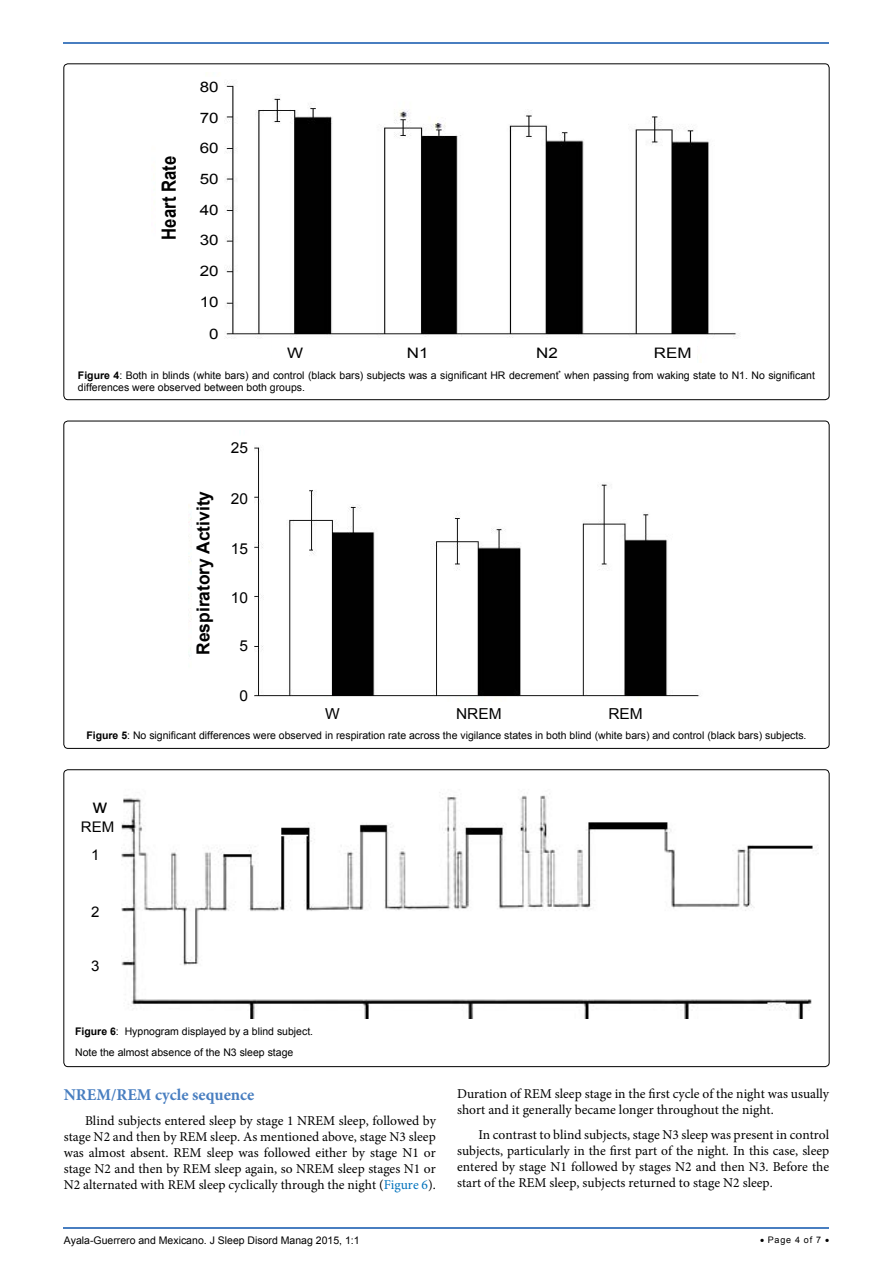
<style>
.page{position:relative;width:893px;height:1263px;background:#fff}
.page>*{position:absolute;margin:0;border:0;box-sizing:border-box;transform-origin:0 0}
.t1{font:700 19.65px "Arial";color:#000;scale:.85 1}
.t2{font:19.5px "Arial";color:#000}
.t3{font:700 17.85px "Arial";color:#000}
.t4{font:700 16.5px "Minion Pro";color:#487ec0}
.t5{font:15.15px "Arial";color:#000}
.t6{font:14.7px/28.5px "Arial";color:#000;text-align:center}
.t7{font:14.4px/30.8px "Arial";color:#000;text-align:justify;scale:1.17 1}
.t8{font:13.5px/16.2px "Minion Pro";color:#000;text-align:justify}
.t9{font:10.5px/12.6px "Arial";color:#000}
.t10{font:9px "Arial";letter-spacing:.08em;color:#000}
.s1{font-weight:700}
.s2{color:#0072bc}
</style>
<div class="page">
<hr style="left:64px;top:1227px;width:765px;height:2px;background:#487ec0">
<hr style="left:64px;top:42px;width:765px;height:2px;background:#487ec0">
<img style="left:225px;top:81px;width:515px;height:280px">
<div style="left:273px;top:338px;width:424px;height:25px;background:#fff"></div>
<img style="left:188px;top:447px;width:512px;height:255px">
<div style="left:192px;top:436px;width:62px;height:281px;background:#fff"></div>
<img style="left:121px;top:792px;width:697px;height:226px">
<h1 class="t1" style="left:155px;top:240px;width:100px;rotate:-90deg">Heart Rate</h1>
<p class="t7" style="left:200px;top:71px;width:18px">80<br>70<br>60<br>50<br>40<br>30<br>20<br>10</p>
<p class="t7" style="left:209px;top:319px;width:10px">0</p>
<p class="t7" style="left:287px;top:337px;width:15px">W</p>
<p class="t7" style="left:407px;top:337px;width:20px">N1</p>
<p class="t7" style="left:536px;top:337px;width:20px">N2</p>
<p class="t7" style="left:654px;top:337px;width:34px">REM</p>
<p class="t9" style="left:78px;top:369px;width:739px"><span class="s1">Figure 4</span>: Both in blinds (white bars) and control (black bars) subjects was a significant HR decrement<sup>*</sup> when passing from waking state to N1. No significant differences were observed between both groups.</p>
<h3 class="t3" style="left:191px;top:655px;width:165px;rotate:-90deg">Respiratory Activity</h3>
<p class="t5" style="left:231px;top:437px;width:19px">25</p>
<p class="t5" style="left:231px;top:488px;width:19px">20</p>
<p class="t5" style="left:231px;top:538px;width:19px">15</p>
<p class="t5" style="left:231px;top:587px;width:19px">10</p>
<p class="t5" style="left:240px;top:635px;width:10px">5</p>
<p class="t5" style="left:240px;top:686px;width:10px">0</p>
<p class="t5" style="left:325px;top:704px;width:16px">W</p>
<p class="t5" style="left:456px;top:704px;width:47px">NREM</p>
<p class="t5" style="left:608px;top:704px;width:36px">REM</p>
<p class="t9" style="left:86px;top:729px;width:722px"><span class="s1">Figure 5</span>: No significant differences were observed in respiration rate across the vigilance states in both blind (white bars) and control (black bars) subjects.</p>
<h2 class="t2" style="left:93px;top:793px;width:16px">w</h2>
<p class="t6" style="left:81px;top:812px;width:35px">REM<br>1</p>
<p class="t6" style="left:91px;top:898px;width:10px">2</p>
<p class="t6" style="left:91px;top:951px;width:10px">3</p>
<p class="t9" style="left:75px;top:1020px;width:240px;line-height:21.1px"><span class="s1">Figure 6</span>: Hypnogram displayed by a blind subject.<br>Note the almost absence of the N3 sleep stage</p>
<p class="t4" style="left:64px;top:1083px;width:192px">NREM/REM cycle sequence</p>
<p class="t8" style="left:64px;top:1112px;width:374px;text-indent:21px">Blind subjects entered sleep by stage 1 NREM sleep, followed by stage N2 and then by REM sleep. As mentioned above, stage N3 sleep was almost absent. REM sleep was followed either by stage N1 or stage N2 and then by REM sleep again, so NREM sleep stages N1 or N2 alternated with REM sleep cyclically through the night (<span class="s2">Figure 6</span>).</p>
<p class="t8" style="left:457px;top:1085px;width:373px">Duration of REM sleep stage in the first cycle of the night was usually short and it generally became longer throughout the night.</p>
<p class="t8" style="left:457px;top:1126px;width:374px;text-indent:21px">In contrast to blind subjects, stage N3 sleep was present in control subjects, particularly in the first part of the night. In this case, sleep entered by stage N1 followed by stages N2 and then N3. Before the start of the REM sleep, subjects returned to stage N2 sleep.</p>
<p class="t9" style="left:64px;top:1234px;width:297px">Ayala-Guerrero and Mexicano. J Sleep Disord Manag 2015, 1:1</p>
<p class="t10" style="left:760px;top:1234px;width:71px">• Page 4 of 7 •</p>
</div>
